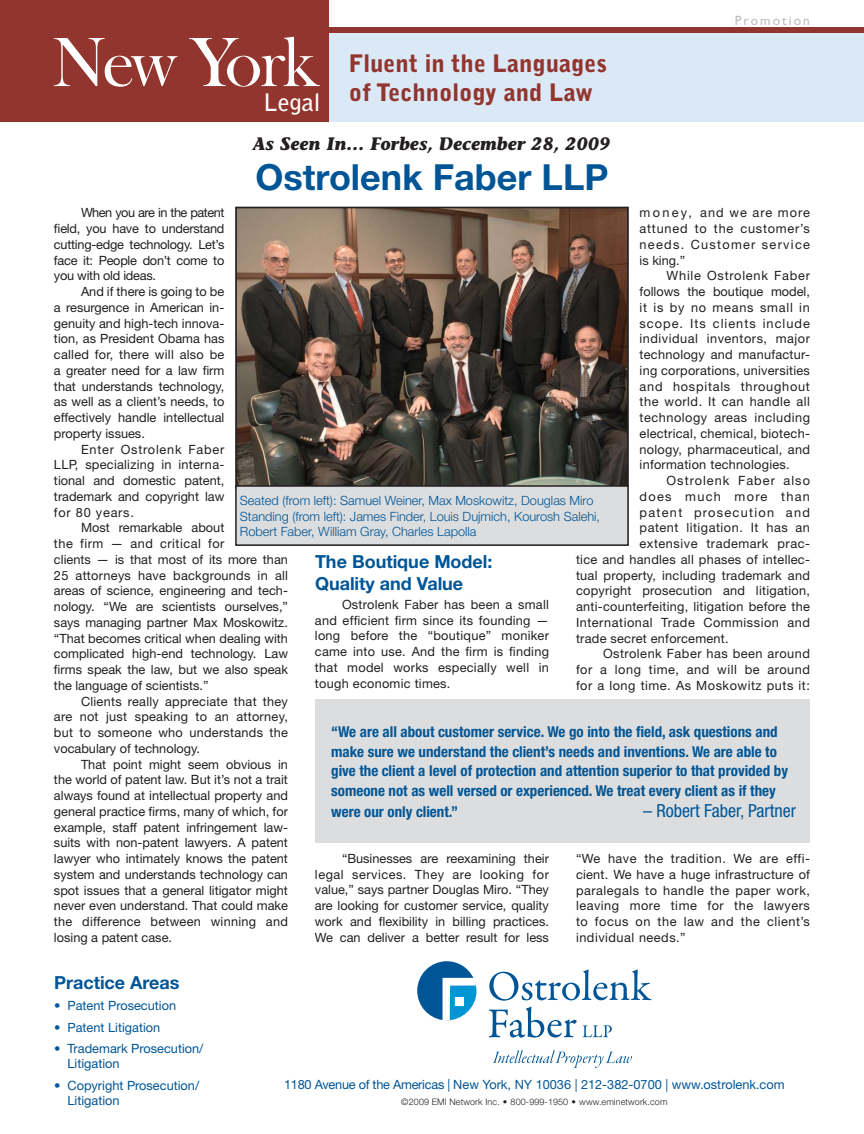
<style>
.page{position:relative;width:864px;height:1134px;background:#fff}
.page>*{position:absolute;margin:0;border:0;box-sizing:border-box;transform-origin:0 0}
.t1{font:72px "Baskerville Old Fac D";letter-spacing:-.05em;color:#fff}
.t2{font:700 36px "Helvetica Neue";color:#005596}
.t3{font:900 24px/28.5px "Bell Gothic Std";color:#92352e}
.t4{font:700 24px "Bell Gothic Std";color:#fff}
.t5{font:700 18px/21.6px "Helvetica Neue";color:#005596}
.t6{font:italic 700 18px "Stone Informal";color:#231f20}
.t7{font:condensed 18px "Helvetica Neue";color:#005596}
.t8{font:700 condensed 15px/19.5px "Helvetica Neue";color:#005596}
.t9{font:13.5px "Gill Sans";letter-spacing:.15em;color:#bcbdc0}
.t10{font:12.75px/15.8px "Helvetica Neue";letter-spacing:.02em;color:#231f20;text-align:justify}
.t11{font:12.75px/15.8px "Helvetica Neue";color:#231f20}
.t12{font:12.75px/15.8px "Helvetica Neue";color:#005596}
.t13{font:12.75px "Helvetica Neue";letter-spacing:.04em;color:#231f20}
.t14{font:300 12.75px/15.8px "Helvetica Neue";color:#005596}
.t15{font:12.75px "Helvetica Neue";letter-spacing:.1em;color:#231f20}
.t16{font:12.75px "Helvetica Neue";letter-spacing:.08em;color:#231f20}
.t17{font:300 9px "Helvetica Neue";letter-spacing:.01em;color:#231f20}
</style>
<div class="page">
<div style="left:328px;top:28px;width:536px;height:94px;background:#dbe9f7"></div>
<div style="left:0;top:27px;width:864px;height:5px;background:#92352e"></div>
<div style="left:0;top:0;width:329px;height:122px;background:#92352e"></div>
<div style="left:315px;top:699px;width:495px;height:144px;background:#dcddde"></div>
<img style="left:238px;top:210px;width:388px;height:275px">
<div style="left:235px;top:207px;width:394px;height:282px;border:2px solid #231f20"></div>
<svg style="left:493px;top:1050px;width:139px;height:18px"></svg>
<svg style="left:489px;top:969px;width:162px;height:32px"></svg>
<svg style="left:489px;top:1007px;width:123px;height:31px"></svg>
<svg style="left:417px;top:961px;width:59px;height:60px"></svg>
<div style="left:236px;top:486px;width:392px;height:59px;background:#dcddde"></div>
<div style="left:235px;top:485px;width:394px;height:61px;border:2px solid #231f20"></div>
<h1 class="t1" style="left:52px;top:23px;width:268px">New York</h1>
<h3 class="t4" style="left:263px;top:88px;width:59px">Legal</h3>
<h3 class="t3" style="left:349px;top:50px;width:260px">Fluent in the Languages of Technology and Law</h3>
<h3 class="t6" style="left:253px;top:133px;width:359px">As Seen In… Forbes, December 28, 2009</h3>
<h2 class="t2" style="left:256px;top:155px;width:354px">Ostrolenk Faber LLP</h2>
<p class="t9" style="left:735px;top:13px;width:77px">Promotion</p>
<p class="t10" style="left:54px;top:205px;width:172px;text-indent:27px">When you are in the patent field, you have to understand cutting-edge technology. Let’s face it: People don’t come to you with old ideas.</p>
<p class="t10" style="left:54px;top:284px;width:172px;text-indent:27px">And if there is going to be a resurgence in American in&shy;genuity and high-tech innova&shy;tion, as President Obama has called for, there will also be a greater need for a law firm that understands technology, as well as a client’s needs, to effectively handle intellectual property issues.</p>
<p class="t10" style="left:54px;top:441px;width:172px;text-indent:27px">Enter Ostrolenk Faber LLP, specializing in interna&shy;tional and domestic patent, trademark and copyright law for 80 years.</p>
<p class="t11" style="left:54px;top:520px;width:236px;text-indent:27px">Most remarkable about<br>the firm — and critical for<br>clients — is that most of its more than 25 attorneys have backgrounds in all areas of science, engineering and tech&shy;nology. “We are scientists ourselves,” says managing partner Max Moskowitz. “That becomes critical when dealing with complicated high-end technology. Law firms speak the law, but we also speak the language of scientists.”</p>
<p class="t10" style="left:54px;top:693px;width:236px;text-indent:27px">Clients really appreciate that they are not just speaking to an attorney, but to someone who understands the vocabulary of technology.</p>
<p class="t10" style="left:54px;top:756px;width:236px;text-indent:27px">That point might seem obvious in the world of patent law. But it’s not a trait always found at intellectual property and general practice firms, many of which, for example, staff patent infringement law&shy;suits with non-patent lawyers. A patent lawyer who intimately knows the patent system and understands technology can spot issues that a general litigator might never even understand. That could make the difference between winning and losing a patent case.</p>
<p class="t10" style="left:640px;top:205px;width:172px">money, and we are more attuned to the customer’s needs. Customer service is king.”</p>
<p class="t10" style="left:640px;top:268px;width:172px;text-indent:27px">While Ostrolenk Faber follows the boutique model, it is by no means small in scope. Its clients include individual inventors, major technology and manufactur&shy;ing corporations, universities and hospitals throughout the world. It can handle all technology areas including electrical, chemical, biotech&shy;nology, pharmaceutical, and information technologies.</p>
<p class="t16" style="left:667px;top:473px;width:145px">Ostrolenk Faber also</p>
<p class="t15" style="left:640px;top:489px;width:172px">does much more than</p>
<p class="t15" style="left:640px;top:504px;width:172px">patent prosecution and</p>
<p class="t13" style="left:640px;top:520px;width:172px">patent litigation. It has an</p>
<p class="t13" style="left:640px;top:536px;width:172px">extensive trademark prac-</p>
<p class="t10" style="left:576px;top:551px;width:236px">tice and handles all phases of intellec-</p>
<p class="t10" style="left:576px;top:567px;width:235px">tual property, including trademark and</p>
<p class="t10" style="left:576px;top:583px;width:236px">copyright prosecution and litigation,</p>
<p class="t10" style="left:576px;top:599px;width:235px">anti-counterfeiting, litigation before the</p>
<p class="t13" style="left:576px;top:615px;width:236px">International Trade Commission and</p>
<p class="t10" style="left:576px;top:630px;width:154px">trade secret enforcement.</p>
<p class="t13" style="left:603px;top:646px;width:208px">Ostrolenk Faber has been around</p>
<p class="t13" style="left:576px;top:662px;width:236px">for a long time, and will be around</p>
<p class="t13" style="left:576px;top:678px;width:235px">for a long time. As Moskowitz puts it:</p>
<p class="t14" style="left:240px;top:492px;width:362px">Seated (from left): Samuel Weiner, Max Moskowitz, Douglas Miro<br>Standing (from left): James Finder, Louis Dujmich, Kourosh Salehi,<br>Robert Faber, William Gray, Charles Lapolla</p>
<h3 class="t5" style="left:315px;top:551px;width:179px">The Boutique Model:<br>Quality and Value</h3>
<p class="t10" style="left:315px;top:596px;width:236px;text-indent:27px">Ostrolenk Faber has been a small and efficient firm since its founding — long before the “boutique” moniker came into use. And the firm is finding that model works especially well in tough economic times.</p>
<p class="t8" style="left:331px;top:722px;width:458px">“We are all about customer service. We go into the field, ask questions and make sure we understand the client’s needs and inventions. We are able to give the client a level of protection and attention superior to that provided by someone not as well versed or experienced. We treat every client as if they</p>
<p class="t8" style="left:331px;top:801px;width:128px">were our only client.”</p>
<h3 class="t7" style="left:643px;top:800px;width:155px">– Robert Faber, Partner</h3>
<p class="t10" style="left:315px;top:850px;width:236px;text-indent:27px">“Businesses are reexamining their legal services. They are looking for value,” says partner Douglas Miro. “They are looking for customer service, quality work and flexibility in billing practices.<br>We can deliver a better result for less</p>
<p class="t10" style="left:576px;top:850px;width:236px">“We have the tradition. We are effi&shy;cient. We have a huge infrastructure of paralegals to handle the paper work, leaving more time for the lawyers to focus on the law and the client’s individual needs.”</p>
<h3 class="t5" style="left:54px;top:972px;width:127px">Practice Areas</h3>
<p class="t12" style="left:54px;top:998px;width:124px">• Patent Prosecution</p>
<p class="t12" style="left:54px;top:1019px;width:108px">• Patent Litigation</p>
<p class="t12" style="left:68px;top:1040px;width:138px;text-indent:-14px">• Trademark Prosecution/<br>Litigation</p>
<p class="t12" style="left:68px;top:1077px;width:133px;text-indent:-14px">• Copyright Prosecution/<br>Litigation</p>
<p class="t12" style="left:284px;top:1076px;width:502px">1180 Avenue of the Americas | New York, NY 10036 | 212-382-0700 | www.ostrolenk.com</p>
<p class="t17" style="left:401px;top:1096px;width:268px">©2009 EMI Network Inc. • 800-999-1950 • www.eminetwork.com</p>
</div>
